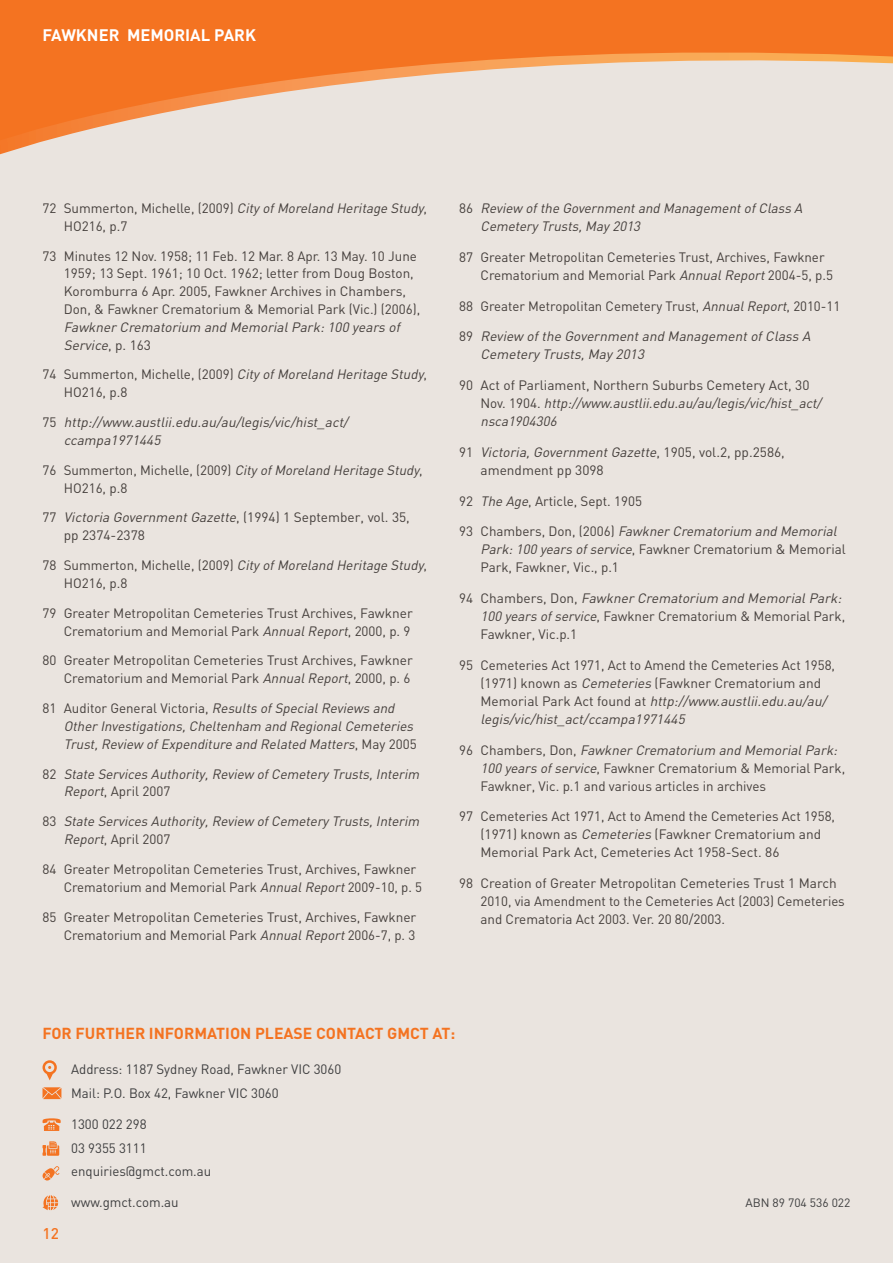
<style>
.page{position:relative;width:893px;height:1263px;background:#eae4df}
.page>*{position:absolute;margin:0;border:0;box-sizing:border-box;transform-origin:0 0}
.t1{font:700 16.5px "DIN";color:#fff}
.t2{font:700 15.75px "DIN";color:#f47321}
.t3{font:500 15.3px "DIN";color:#f47321}
.Body_text{font:13.5px/18px "DIN";color:#453f3c}
.Body_text-2{font:italic 13.5px/18px "DIN";color:#453f3c}
.t4{font:13.5px "DIN";color:#3e3e3f}
.t5{font:12px "DIN";color:#3e3e3f}
.s1{font-style:italic}
.s2{font-style:normal}
</style>
<div class="page">
<svg style="left:43px;top:1060px;width:14px;height:20px"></svg>
<svg style="left:43px;top:1087px;width:18px;height:12px"></svg>
<svg style="left:42px;top:1118px;width:19px;height:13px"></svg>
<svg style="left:43px;top:1141px;width:16px;height:15px"></svg>
<svg style="left:42px;top:1166px;width:17px;height:15px"></svg>
<svg style="left:43px;top:1195px;width:15px;height:15px"></svg>
<p class="t1" style="left:43px;top:25px;width:215px">FAWKNER MEMORIAL PARK</p>
<p class="Body_text" style="left:64px;top:199px;width:365px;text-indent:-21px">72 Summerton, Michelle, (2009) <span class="s1">City ofMoreland Heritage Study</span>,<br>HO216, p.7</p>
<p class="Body_text" style="left:64px;top:247px;width:358px;text-indent:-21px">73 Minutes 12 Nov. 1958; 11 Feb. 12 Mar. 8 Apr. 13 May. 10 June 1959; 13 Sept. 1961; 10 Oct. 1962; letter from Doug Boston, Koromburra 6 Apr. 2005, Fawkner Archives in Chambers, Don, &amp; Fawkner Crematorium &amp; Memorial Park (Vic.) (2006), <span class="s1">FawknerCrematorium and MemorialPark:100 years of Service</span>, p . 1 6 3</p>
<p class="Body_text" style="left:64px;top:365px;width:365px;text-indent:-21px">74 Summerton, Michelle, (2009) <span class="s1">City ofMoreland Heritage Study</span>,<br>HO216, p.8</p>
<p class="Body_text-2" style="left:64px;top:413px;width:289px;text-indent:-21px"><span class="s2">7 5</span> http://www.austlii.edu.au/au/legis/vic/hist_act/ ccampa1971445</p>
<p class="Body_text" style="left:64px;top:461px;width:360px;text-indent:-21px">76 Summerton, Michelle, (2009) <span class="s1">CityofMoreland Heritage Study</span>,<br>HO216, p.8</p>
<p class="Body_text" style="left:64px;top:508px;width:348px;text-indent:-21px">7 7 <span class="s1">Victoria GovernmentGazette</span>, ( 1 9 9 4 ) 1 S e p t e m b e r, vo l . 3 5 , pp 2374-2378</p>
<p class="Body_text" style="left:64px;top:556px;width:365px;text-indent:-21px">78 Summerton, Michelle, (2009) <span class="s1">City ofMoreland Heritage Study</span>,<br>HO216, p.8</p>
<p class="Body_text" style="left:43px;top:604px;width:372px;text-align:right">79 Greater Metropolitan Cemeteries Trust Archives, Fawkner<br>Crematorium and Memorial Park <span class="s1">AnnualReport</span>, 2000, p. 9</p>
<p class="Body_text" style="left:43px;top:651px;width:372px;text-align:right">80 Greater Metropolitan Cemeteries Trust Archives, Fawkner<br>Crematorium and Memorial Park <span class="s1">AnnualReport</span>, 2000, p. 6</p>
<p class="Body_text-2" style="left:64px;top:699px;width:354px;text-indent:-21px"><span class="s2">81 Auditor General Victoria,</span> Results ofSpecialReviews and<br>OtherInvestigations,Cheltenham and RegionalCemeteries<br>Trust,Review ofExpenditure and Related Matters<span class="s2">, M a y 2 0 0 5</span></p>
<p class="Body_text-2" style="left:64px;top:764px;width:360px;text-indent:-21px"><span class="s2">8 2</span> State Services Authority,Review ofCemetery Trusts,Interim<br>Report<span class="s2">, April 2007</span></p>
<p class="Body_text-2" style="left:64px;top:812px;width:360px;text-indent:-21px"><span class="s2">8 3</span> State Services Authority,Review ofCemetery Trusts,Interim<br>Report<span class="s2">, April 2007</span></p>
<p class="Body_text" style="left:64px;top:860px;width:360px;text-indent:-21px">84 Greater Metropolitan Cemeteries Trust, Archives, Fawkner<br>Crematorium and Memorial Park <span class="s1">AnnualReport</span>2009-10, p. 5</p>
<p class="Body_text" style="left:43px;top:907px;width:375px;text-align:right">85 Greater Metropolitan Cemeteries Trust, Archives, Fawkner<br>Crematorium and Memorial Park <span class="s1">AnnualReport</span>2006-7, p. 3</p>
<p class="Body_text-2" style="left:480px;top:199px;width:327px;text-indent:-21px"><span class="s2">8 6</span> Review ofthe Governmentand ManagementofClass A<br>Cemetery Trusts,May 2013</p>
<p class="Body_text" style="left:480px;top:248px;width:354px;text-indent:-21px">87 Greater Metropolitan Cemeteries Trust, Archives, Fawkner<br>Crematorium and Memorial Park <span class="s1">AnnualReport</span>2004-5, p.5</p>
<p class="Body_text" style="left:459px;top:296px;width:382px">88 Greater Metropolitan Cemetery Trust, <span class="s1">AnnualReport</span>, 2010-11</p>
<p class="Body_text-2" style="left:480px;top:327px;width:334px;text-indent:-21px"><span class="s2">8 9</span> Review ofthe Governmentand ManagementofClass A<br>Cemetery Trusts,May 2013</p>
<p class="Body_text-2" style="left:480px;top:376px;width:346px;text-indent:-21px"><span class="s2">90 Act of Parliament, Northern Suburbs Cemetery Act, 30<br>N o v . 1 9 0 4 .</span> http://www.austlii.edu.au/au/legis/vic/hist_act/ nsca1904306</p>
<p class="Body_text" style="left:480px;top:443px;width:306px;text-indent:-21px">9 1 <span class="s1">Victoria,GovernmentGazette</span>, 1 9 0 5 , vo l . 2 , p p . 2 5 8 6 , amendment pp 3098</p>
<p class="Body_text" style="left:459px;top:491px;width:184px">92 <span class="s1">The Age</span>, Article, Sept. 1905</p>
<p class="Body_text" style="left:480px;top:522px;width:367px;text-indent:-21px">9 3 C h a m b e rs , D o n , ( 2 0 0 6 ) <span class="s1">FawknerCrematorium and Memorial<br>Park:100 years ofservice</span>, Fawkner Crematorium &amp; Memorial<br>Park, Fawkner, Vic., p.1</p>
<p class="Body_text" style="left:480px;top:589px;width:366px;text-align:justify;text-indent:-21px">9 4 C h a m b e rs , D o n , <span class="s1">FawknerCrematorium and MemorialPark:<br>100 years ofservice</span>, Fawkner Crematorium &amp; Memorial Park, Fawkner, Vic.p.1</p>
<p class="Body_text" style="left:480px;top:656px;width:356px;text-indent:-21px">95 Cemeteries Act 1971, Act to Amend the Cemeteries Act 1958, (1971) known as <span class="s1">Cemeteries</span> (Fawkner Crematorium and M e m o ri a l Pa rk Act fo u n d a t <span class="s1">http://www.austlii.edu.au/au/ legis/vic/hist_act/ccampa1971445</span></p>
<p class="Body_text" style="left:480px;top:740px;width:366px;text-indent:-21px">9 6 C h a m b e rs , D o n , <span class="s1">FawknerCrematorium and MemorialPark:<br>100 years ofservice</span>, Fawkner Crematorium &amp; Memorial Park,<br>Fawkner, Vic. p.1 and various articles in archives</p>
<p class="Body_text" style="left:480px;top:807px;width:356px;text-indent:-21px">97 Cemeteries Act 1971, Act to Amend the Cemeteries Act 1958, (1971) known as <span class="s1">Cemeteries</span> (Fawkner Crematorium and<br>Memorial Park Act, Cemeteries Act 1958-Sect. 86</p>
<p class="Body_text" style="left:480px;top:874px;width:366px;text-indent:-21px">98 Creation of Greater Metropolitan Cemeteries Trust 1 March<br>2010, via Amendment to the Cemeteries Act (2003) Cemeteries and Crematoria Act 2003. Ver. 20 80/2003.</p>
<p class="t2" style="left:43px;top:1023px;width:414px">FOR FURTHER INFORMATION PLEASE CONTACT GMCT AT:</p>
<p class="t3" style="left:43px;top:1224px;width:18px">12</p>
<p class="t4" style="left:71px;top:1061px;width:272px">Address: 1187 Sydney Road, Fawkner VIC 3060</p>
<p class="t4" style="left:71px;top:1085px;width:209px">Mail: P.O. Box 42, Fawkner VIC 3060</p>
<p class="t4" style="left:71px;top:1115px;width:77px">1300 022 298</p>
<p class="t4" style="left:71px;top:1139px;width:77px">03 9355 3111</p>
<p class="t4" style="left:71px;top:1163px;width:141px">enquiries@gmct.com.au</p>
<p class="t4" style="left:71px;top:1194px;width:109px">www.gmct.com.au</p>
<p class="t5" style="left:745px;top:1195px;width:106px">ABN 89 704 536 022</p>
</div>
